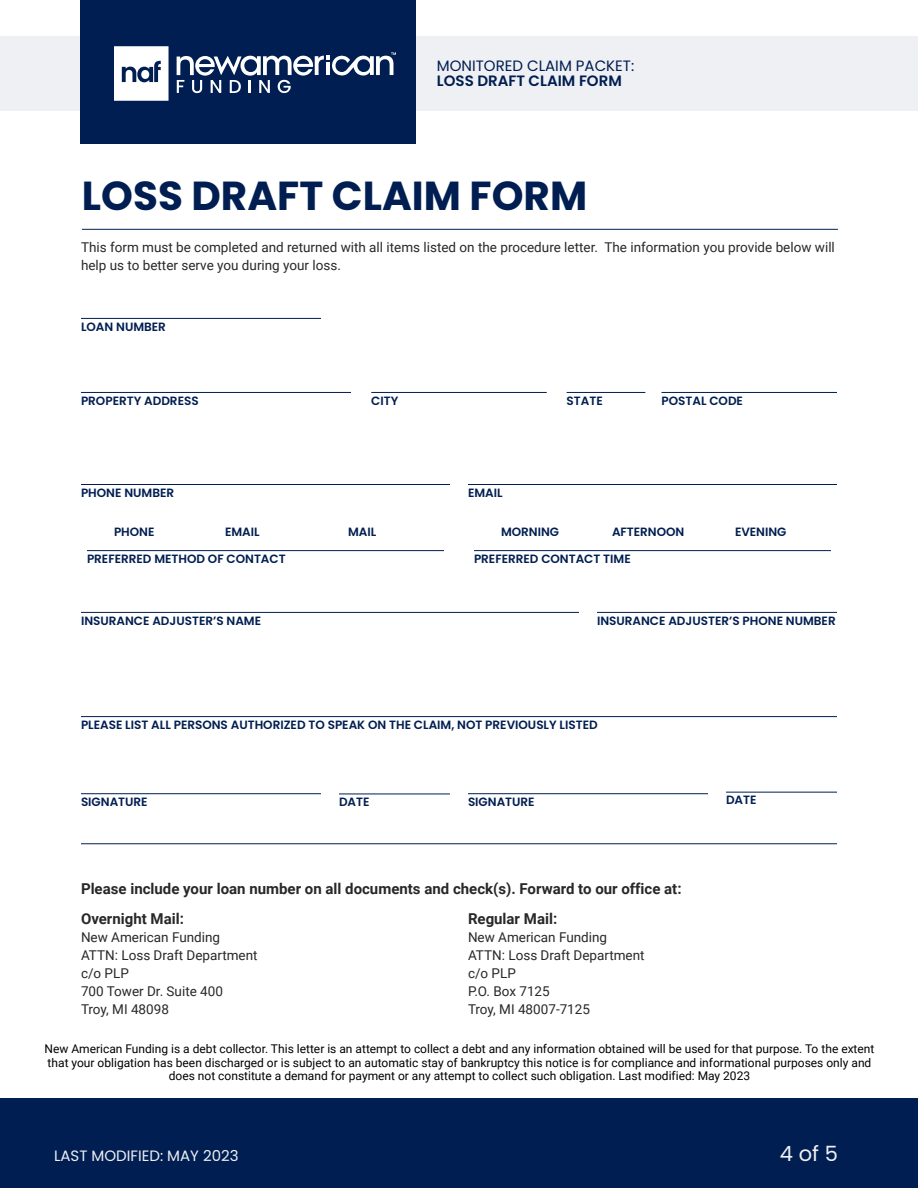
<style>
.page{position:relative;width:918px;height:1188px;background:#fff}
.page>*{position:absolute;margin:0;border:0;box-sizing:border-box;transform-origin:0 0}
.t1{font:700 40.5px "Poppins";color:#001e51}
.t2{font:21px "Poppins";color:#eff0f3}
.t3{font:700 15px/30px "Roboto";color:#292829}
.t4{font:15px "Poppins";color:#001e51}
.t5{font:15px "Poppins";color:#eff0f3}
.t6{font:600 15px "Poppins";color:#001e51}
.t7{font:13.5px/18px "Roboto";color:#292829}
.t8{font:12px/13.5px "Roboto";color:#000;text-align:center}
.t9{font:600 12px "Poppins";color:#001e51}
</style>
<div class="page">
<div style="left:0;top:1098px;width:918px;height:90px;background:#001e51"></div>
<div style="left:0;top:36px;width:918px;height:75px;background:#eff0f3"></div>
<div style="left:81px;top:0;width:335px;height:144px;background:#001e51"></div>
<svg style="left:114px;top:46px;width:55px;height:55px;background:#d9dde5"></svg>
<div style="left:141px;top:70px;width:8px;height:9px;background:#fff;border-radius:50%"></div>
<svg style="left:177px;top:52px;width:219px;height:41px"></svg>
<hr style="left:82px;top:229px;width:756px;height:1px;background:#001e51">
<hr style="left:339px;top:794px;width:111px;height:1px;background:#001e51">
<hr style="left:726px;top:792px;width:111px;height:1px;background:#001e51">
<hr style="left:81px;top:793px;width:240px;height:1px;background:#001e51">
<hr style="left:468px;top:793px;width:240px;height:1px;background:#001e51">
<hr style="left:81px;top:716px;width:756px;height:1px;background:#001e51">
<hr style="left:81px;top:318px;width:240px;height:1px;background:#001e51">
<hr style="left:81px;top:484px;width:369px;height:1px;background:#001e51">
<hr style="left:468px;top:484px;width:369px;height:1px;background:#001e51">
<hr style="left:81px;top:392px;width:270px;height:1px;background:#001e51">
<hr style="left:371px;top:392px;width:176px;height:1px;background:#001e51">
<hr style="left:662px;top:392px;width:175px;height:1px;background:#001e51">
<hr style="left:567px;top:392px;width:78px;height:1px;background:#001e51">
<hr style="left:81px;top:612px;width:498px;height:1px;background:#001e51">
<hr style="left:597px;top:612px;width:240px;height:1px;background:#001e51">
<hr style="left:81px;top:844px;width:756px;height:1px;background:#001e51">
<hr style="left:87px;top:550px;width:357px;height:1px;background:#001e51">
<hr style="left:474px;top:550px;width:357px;height:1px;background:#001e51">
<p class="t4" style="left:437px;top:57px;width:199px">MONITORED CLAIM PACKET:</p>
<p class="t6" style="left:437px;top:72px;width:186px">LOSS DRAFT CLAIM FORM</p>
<h1 class="t1" style="left:82px;top:172px;width:507px">LOSS DRAFT CLAIM FORM</h1>
<p class="t7" style="left:81px;top:238px;width:755px">This form must be completed and returned with all items listed on the procedure letter. The information you provide below will help us to better serve you during your loss.</p>
<p class="t9" style="left:81px;top:319px;width:86px">LOAN NUMBER</p>
<p class="t9" style="left:81px;top:393px;width:119px">PROPERTY ADDRESS</p>
<p class="t9" style="left:371px;top:393px;width:29px">CITY</p>
<p class="t9" style="left:567px;top:393px;width:38px">STATE</p>
<p class="t9" style="left:662px;top:393px;width:83px">POSTAL CODE</p>
<p class="t9" style="left:81px;top:486px;width:95px">PHONE NUMBER</p>
<p class="t9" style="left:468px;top:486px;width:36px">EMAIL</p>
<p class="t9" style="left:114px;top:525px;width:42px">PHONE</p>
<p class="t9" style="left:225px;top:525px;width:36px">EMAIL</p>
<p class="t9" style="left:348px;top:525px;width:30px">MAIL</p>
<p class="t9" style="left:87px;top:552px;width:200px">PREFERRED METHOD OF CONTACT</p>
<p class="t9" style="left:501px;top:525px;width:60px">MORNING</p>
<p class="t9" style="left:612px;top:525px;width:74px">AFTERNOON</p>
<p class="t9" style="left:735px;top:525px;width:53px">EVENING</p>
<p class="t9" style="left:474px;top:552px;width:158px">PREFERRED CONTACT TIME</p>
<p class="t9" style="left:81px;top:613px;width:182px">INSURANCE ADJUSTER’S NAME</p>
<p class="t9" style="left:597px;top:613px;width:240px">INSURANCE ADJUSTER’S PHONE NUMBER</p>
<p class="t9" style="left:81px;top:718px;width:518px">PLEASE LIST ALL PERSONS AUTHORIZED TO SPEAK ON THE CLAIM, NOT PREVIOUSLY LISTED</p>
<p class="t9" style="left:81px;top:795px;width:68px">SIGNATURE</p>
<p class="t9" style="left:339px;top:795px;width:32px">DATE</p>
<p class="t9" style="left:468px;top:795px;width:68px">SIGNATURE</p>
<p class="t9" style="left:726px;top:793px;width:32px">DATE</p>
<p class="t3" style="left:81px;top:873px;width:602px">Please include your loan number on all documents and check(s). Forward to our office at:<br>Overnight Mail:</p>
<p class="t7" style="left:81px;top:928px;width:178px">New American Funding<br>ATTN: Loss Draft Department c/o PLP<br>700 Tower Dr. Suite 400<br>Troy, MI 48098</p>
<p class="t3" style="left:468px;top:903px;width:91px">Regular Mail:</p>
<p class="t7" style="left:468px;top:928px;width:178px">New American Funding<br>ATTN: Loss Draft Department c/o PLP<br>P.O. Box 7125<br>Troy, MI 48007-7125</p>
<p class="t8" style="left:44px;top:1042px;width:832px">New American Funding is a debt collector. This letter is an attempt to collect a debt and any information obtained will be used for that purpose. To the extent that your obligation has been discharged or is subject to an automatic stay of bankruptcy this notice is for compliance and informational purposes only and does not constitute a demand for payment or any attempt to collect such obligation. Last modified: May 2023</p>
<p class="t5" style="left:54px;top:1147px;width:186px">LAST MODIFIED: May 2023</p>
<h2 class="t2" style="left:780px;top:1141px;width:59px">4 of 5</h2>
</div>
